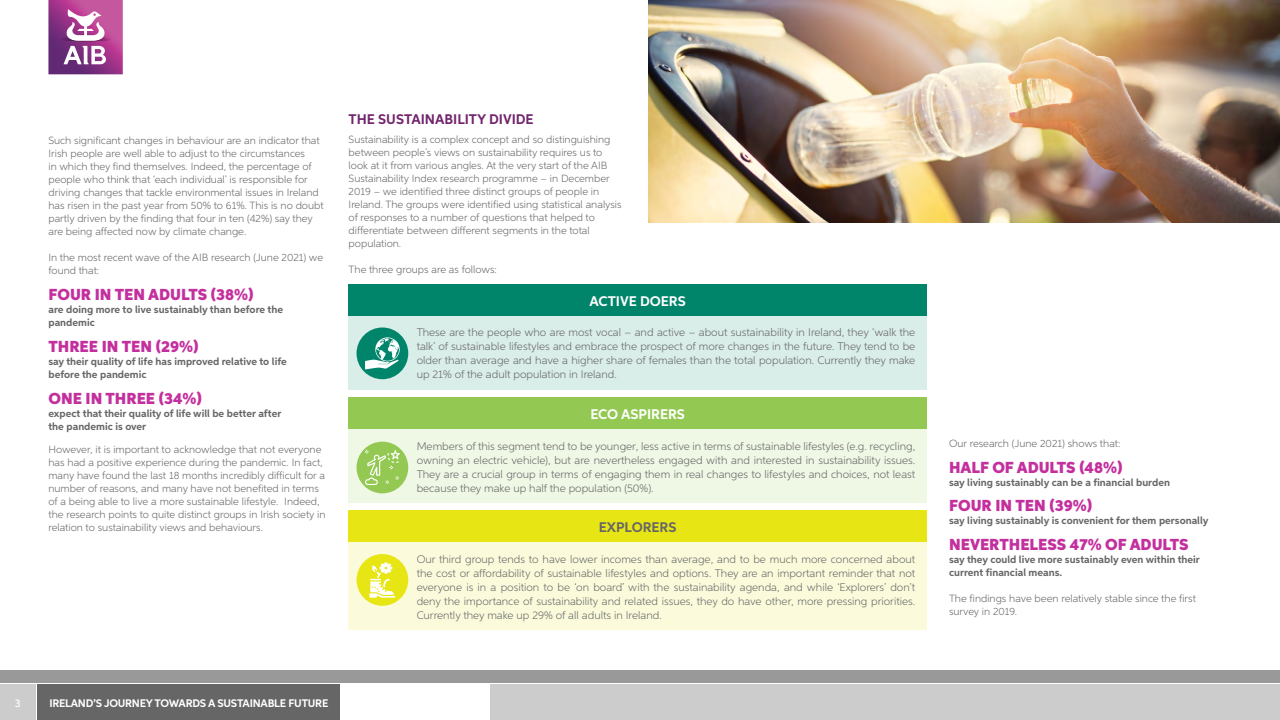
<style>
.page{position:relative;width:1280px;height:720px;background:#fff}
.page>*{position:absolute;margin:0;border:0;box-sizing:border-box;transform-origin:0 0}
.Quote_Yellow{font:900 16px "Aspira";color:#c42f9e}
.t1{font:700 14px "Aspira";color:#72246c}
.Subhead_14pt{font:700 14px "Aspira";color:#fff}
.Subhead_14pt-2{font:700 14px "Aspira";color:#666}
.t2{font:300 11px/14px "Aspira";color:#666;text-align:justify}
.t3{font:700 11px "Aspira";letter-spacing:-.02em;color:#fff}
.t4{font:500 11px "Aspira";color:#fff}
.t5{font:300 10.5px/13px "Aspira";color:#666}
.Bodyt_10_5{font:700 10.5px/13px "Aspira";color:#666}
</style>
<div class="page">
<div style="left:349px;top:284px;width:578px;height:32px;background:#00856b"></div>
<div style="left:349px;top:398px;width:578px;height:32px;background:#93c952"></div>
<div style="left:349px;top:316px;width:578px;height:73px;background:#d9ede9"></div>
<div style="left:349px;top:430px;width:578px;height:73px;background:#eff7e5"></div>
<div style="left:349px;top:511px;width:578px;height:32px;background:#e8e515"></div>
<div style="left:349px;top:543px;width:578px;height:87px;background:#fbfbdc"></div>
<div style="left:37px;top:685px;width:303px;height:35px;background:#666"></div>
<div style="left:0;top:670px;width:1280px;height:13px;background:#999"></div>
<div style="left:491px;top:685px;width:789px;height:35px;background:#ccc"></div>
<div style="left:0;top:685px;width:35px;height:35px;background:#ccc"></div>
<img style="left:649px;top:0;width:631px;height:223px">
<div style="left:357px;top:327px;width:51px;height:52px;background:#00856b;border-radius:50%"></div>
<svg style="left:365px;top:337px;width:35px;height:32px"></svg>
<div style="left:357px;top:442px;width:51px;height:51px;background:#93c952;border-radius:50%"></div>
<svg style="left:365px;top:450px;width:35px;height:35px"></svg>
<div style="left:357px;top:554px;width:51px;height:52px;background:#e8e515;border-radius:50%"></div>
<svg style="left:370px;top:562px;width:25px;height:36px"></svg>
<svg style="left:48px;top:0;width:75px;height:74px;background:#ab5e9e"></svg>
<p class="t5" style="left:48px;top:134px;width:277px">Such significant changes in behaviour are an indicator that Irish people are well able to adjust to the circumstances<br>in which they find themselves. Indeed, the percentage of people who think that ‘each individual’ is responsible for driving changes that tackle environmental issues in Ireland has risen in the past year from 50% to 61%. This is no doubt partly driven by the finding that four in ten (42%) say they are being affected now by climate change.</p>
<p class="t5" style="left:48px;top:251px;width:276px">In the most recent wave of the AIB research (June 2021) we found that:</p>
<p class="Quote_Yellow" style="left:48px;top:285px;width:207px">FOUR IN TEN ADULTS (38%)</p>
<p class="Bodyt_10_5" style="left:48px;top:303px;width:236px">are doing more to live sustainably than before the pandemic</p>
<p class="Quote_Yellow" style="left:48px;top:337px;width:152px">THREE IN TEN (29%)</p>
<p class="Bodyt_10_5" style="left:48px;top:355px;width:240px">say their quality of life has improved relative to life before the pandemic</p>
<p class="Quote_Yellow" style="left:48px;top:388px;width:155px">ONE IN THREE (34%)</p>
<p class="Bodyt_10_5" style="left:48px;top:407px;width:234px">expect that their quality of life will be better after the pandemic is over</p>
<p class="t5" style="left:48px;top:443px;width:279px">However, it is important to acknowledge that not everyone has had a positive experience during the pandemic. In fact, many have found the last 18 months incredibly difficult for a number of reasons, and many have not benefited in terms of a being able to live a more sustainable lifestyle. Indeed, the research points to quite distinct groups in Irish society in relation to sustainability views and behaviours.</p>
<p class="t1" style="left:349px;top:111px;width:187px">THE SUSTAINABILITY DIVIDE</p>
<p class="t5" style="left:349px;top:133px;width:274px">Sustainability is a complex concept and so distinguishing between people’s views on sustainability requires us to look at it from various angles. At the very start of the AIB Sustainability Index research programme – in December 2019 – we identified three distinct groups of people in Ireland. The groups were identified using statistical analysis of responses to a number of questions that helped to differentiate between different segments in the total population.</p>
<p class="t5" style="left:349px;top:263px;width:150px">The three groups are as follows:</p>
<p class="Subhead_14pt" style="left:590px;top:292px;width:98px">ACTIVE DOERS</p>
<p class="t2" style="left:417px;top:325px;width:500px">These are the people who are most vocal – and active – about sustainability in Ireland, they ‘walk the talk’ of sustainable lifestyles and embrace the prospect of more changes in the future. They tend to be older than average and have a higher share of females than the total population. Currently they make up 21% of the adult population in Ireland.</p>
<p class="Subhead_14pt" style="left:590px;top:406px;width:96px">ECO ASPIRERS</p>
<p class="t2" style="left:417px;top:439px;width:500px">Members of this segment tend to be younger, less active in terms of sustainable lifestyles (e.g. recycling, owning an electric vehicle), but are nevertheless engaged with and interested in sustainability issues.<br>They are a crucial group in terms of engaging them in real changes to lifestyles and choices, not least because they make up half the population (50%).</p>
<p class="t5" style="left:949px;top:437px;width:173px">Our research (June 2021) shows that:</p>
<p class="Quote_Yellow" style="left:949px;top:457px;width:175px">HALF OF ADULTS (48%)</p>
<p class="Bodyt_10_5" style="left:949px;top:476px;width:222px">say living sustainably can be a financial burden</p>
<p class="Quote_Yellow" style="left:949px;top:496px;width:145px">FOUR IN TEN (39%)</p>
<p class="Bodyt_10_5" style="left:949px;top:514px;width:261px">say living sustainably is convenient for them personally</p>
<p class="Quote_Yellow" style="left:949px;top:535px;width:241px">NEVERTHELESS 47% OF ADULTS</p>
<p class="Bodyt_10_5" style="left:949px;top:553px;width:252px">say they could live more sustainably even within their current financial means.</p>
<p class="t5" style="left:949px;top:592px;width:248px">The findings have been relatively stable since the first survey in 2019.</p>
<p class="Subhead_14pt-2" style="left:599px;top:519px;width:79px">EXPLORERS</p>
<p class="t2" style="left:417px;top:552px;width:500px">Our third group tends to have lower incomes than average, and to be much more concerned about the cost or affordability of sustainable lifestyles and options. They are an important reminder that not everyone is in a position to be ‘on board’ with the sustainability agenda, and while ‘Explorers’ don’t deny the importance of sustainability and related issues, they do have other, more pressing priorities.<br>Currently they make up 29% of all adults in Ireland.</p>
<p class="t4" style="left:15px;top:696px;width:7px">3</p>
<p class="t3" style="left:49px;top:696px;width:280px">IRELAND’S JOURNEY TOWARDS A SUSTAINABLE FUTURE</p>
</div>
